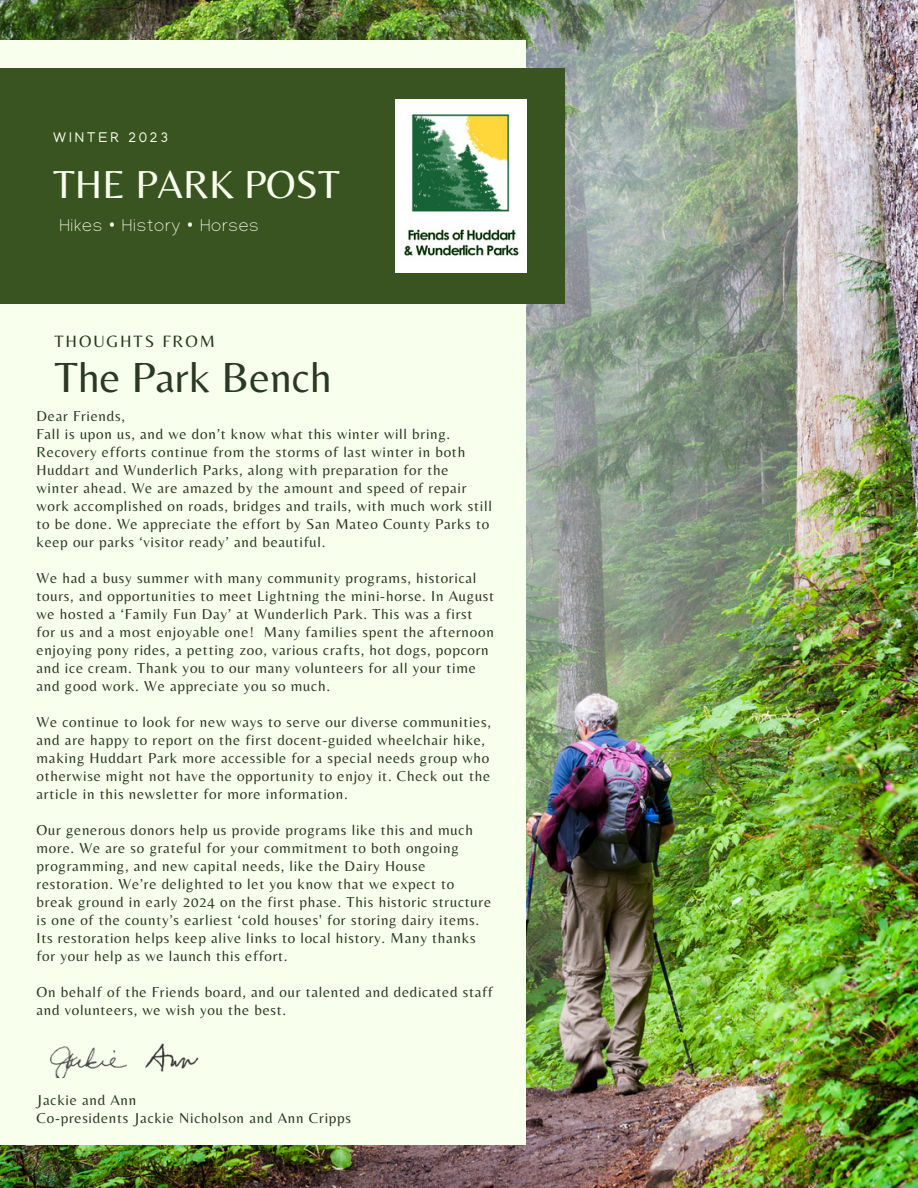
<style>
.page{position:relative;width:918px;height:1188px;background:#fff}
.page>*{position:absolute;margin:0;border:0;box-sizing:border-box;transform-origin:0 0}
.t1{font:43.8px "Belleza";color:#2b3825}
.t2{font:40.65px "Belleza";color:#f9ffed}
.t3{font:100 17.7px "Manjari";letter-spacing:.05em;color:#f9ffed}
.t4{font:17.1px "Belleza";letter-spacing:.115em;color:#2b3825}
.t5{font:15px/18px "Belleza";letter-spacing:.05em;color:#2b3825}
.t6{font:14.4px "Manjari";letter-spacing:.2em;color:#f9ffed}
.s1{font-family:"Noto Sans";font-weight:400}
</style>
<div class="page">
<img style="left:0;top:0;width:918px;height:1188px">
<div style="left:0;top:40px;width:526px;height:1105px;background:#f9ffed"></div>
<div style="left:0;top:68px;width:565px;height:235px;background:#3a5421"></div>
<img style="left:396px;top:99px;width:130px;height:174px">
<img style="left:50px;top:1046px;width:77px;height:31px">
<img style="left:145px;top:1043px;width:54px;height:29px">
<p class="t6" style="left:53px;top:132px;width:116px">WINTER 2023</p>
<p class="t2" style="left:53px;top:160px;width:288px">THE PARK POST</p>
<p class="t3" style="left:59px;top:219px;width:201px">Hikes <span class="s1">•</span> History <span class="s1">•</span> Horses</p>
<p class="t4" style="left:54px;top:331px;width:162px">THOUGHTS FROM</p>
<p class="t1" style="left:54px;top:351px;width:279px">The Park Bench</p>
<p class="t5" style="left:37px;top:407px;width:90px">Dear Friends,</p>
<p class="t5" style="left:37px;top:425px;width:457px">Fall is upon us, and we don’t know what this winter will bring.<br>Recovery efforts continue from the storms of last winter in both Huddart and Wunderlich Parks, along with preparation for the winter ahead. We are amazed by the amount and speed of repair work accomplished on roads, bridges and trails, with much work still to be done. We appreciate the effort by San Mateo County Parks to keep our parks ‘visitor ready’ and beautiful.</p>
<p class="t5" style="left:37px;top:569px;width:459px">We had a busy summer with many community programs, historical tours, and opportunities to meet Lightning the mini-horse. In August we hosted a ‘Family Fun Day’ at Wunderlich Park. This was a first for us and a most enjoyable one! Many families spent the afternoon enjoying pony rides, a petting zoo, various crafts, hot dogs, popcorn and ice cream. Thank you to our many volunteers for all your time and good work. We appreciate you so much.</p>
<p class="t5" style="left:37px;top:713px;width:456px">We continue to look for new ways to serve our diverse communities, and are happy to report on the first docent-guided wheelchair hike, making Huddart Park more accessible for a special needs group who otherwise might not have the opportunity to enjoy it. Check out the article in this newsletter for more information.</p>
<p class="t5" style="left:37px;top:821px;width:456px">Our generous donors help us provide programs like this and much more. We are so grateful for your commitment to both ongoing programming, and new capital needs, like the Dairy House restoration. We’re delighted to let you know that we expect to break ground in early 2024 on the first phase. This historic structure is one of the county’s earliest ‘cold houses' for storing dairy items.<br>Its restoration helps keep alive links to local history. Many thanks for your help as we launch this effort.</p>
<p class="t5" style="left:37px;top:983px;width:458px">On behalf of the Friends board, and our talented and dedicated staff and volunteers, we wish you the best.</p>
<p class="t5" style="left:37px;top:1091px;width:101px">Jackie and Ann</p>
<p class="t5" style="left:37px;top:1109px;width:316px">Co-presidents Jackie Nicholson and Ann Cripps</p>
</div>
